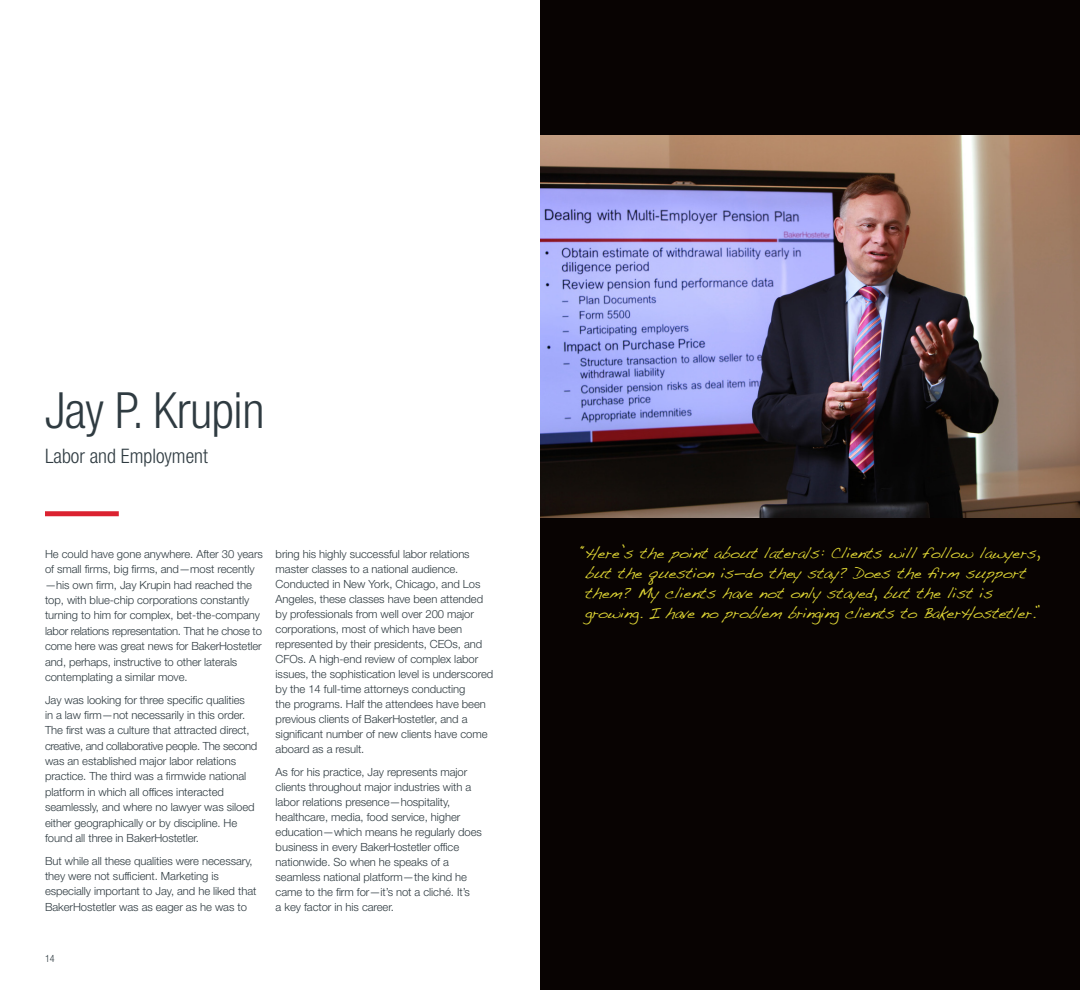
<style>
.page{position:relative;width:1080px;height:990px;background:#fff}
.page>*{position:absolute;margin:0;border:0;box-sizing:border-box;transform-origin:0 0}
.t1{font:300 condensed 50px "Helvetica Neue LT Std";letter-spacing:-.01em;color:#2f3b41}
.t2{font:300 condensed 20px "Helvetica Neue LT Std";color:#2f3b41}
.t3{font:15.62px/20px "Handwriting Dakota";letter-spacing:-.01em;color:#dcd334}
.t4{font:300 11.25px/15px "Helvetica Neue LT Std";letter-spacing:-.005em;color:#2f3b41}
.t5{font:300 condensed 10px "Helvetica Neue LT Std";color:#2f3b41}
</style>
<div class="page">
<div style="left:540px;top:0;width:540px;height:990px;background:#080302"></div>
<img style="left:540px;top:135px;width:540px;height:383px">
<div style="left:45px;top:511px;width:74px;height:5px;background:#db2230"></div>
<p class="t1" style="left:45px;top:382px;width:221px">Jay P. Krupin</p>
<p class="t2" style="left:45px;top:445px;width:164px">Labor and Employment</p>
<p class="t4" style="left:45px;top:546px;width:219px;line-height:15.4px">He could have gone anywhere. After 30 years of small firms, big firms, and—most recently —his own firm, Jay Krupin had reached the top, with blue-chip corporations constantly turning to him for complex, bet-the-company labor relations representation. That he chose to come here was great news for BakerHostetler and, perhaps, instructive to other laterals contemplating a similar move.</p>
<p class="t4" style="left:45px;top:692px;width:214px;line-height:15.4px">Jay was looking for three specific qualities<br>in a law firm—not necessarily in this order.<br>The first was a culture that attracted direct, creative, and collaborative people. The second was an established major labor relations practice. The third was a firmwide national platform in which all offices interacted seamlessly, and where no lawyer was siloed either geographically or by discipline. He found all three in BakerHostetler.</p>
<p class="t4" style="left:45px;top:853px;width:213px;line-height:15.4px">But while all these qualities were necessary, they were not sufficient. Marketing is especially important to Jay, and he liked that BakerHostetler was as eager as he was to</p>
<p class="t4" style="left:276px;top:546px;width:219px">bring his highly successful labor relations master classes to a national audience.<br>Conducted in New York, Chicago, and Los Angeles, these classes have been attended by professionals from well over 200 major corporations, most of which have been represented by their presidents, CEOs, and CFOs. A high-end review of complex labor issues, the sophistication level is underscored by the 14 full-time attorneys conducting<br>the programs. Half the attendees have been previous clients of BakerHostetler, and a significant number of new clients have come aboard as a result.</p>
<p class="t4" style="left:276px;top:764px;width:208px">As for his practice, Jay represents major clients throughout major industries with a labor relations presence—hospitality, healthcare, media, food service, higher education—which means he regularly does business in every BakerHostetler office nationwide. So when he speaks of a seamless national platform—the kind he came to the firm for—it’s not a cliché. It’s<br>a key factor in his career.</p>
<p class="t5" style="left:45px;top:953px;width:11px">14</p>
<p class="t3" style="left:581px;top:542px;width:460px">“Here’s the point about laterals: Clients will follow lawyers, but the question is—do they stay? Does the firm support them? My clients have not only stayed, but the list is growing. I have no problem bringing clients to BakerHostetler.”</p>
</div>
